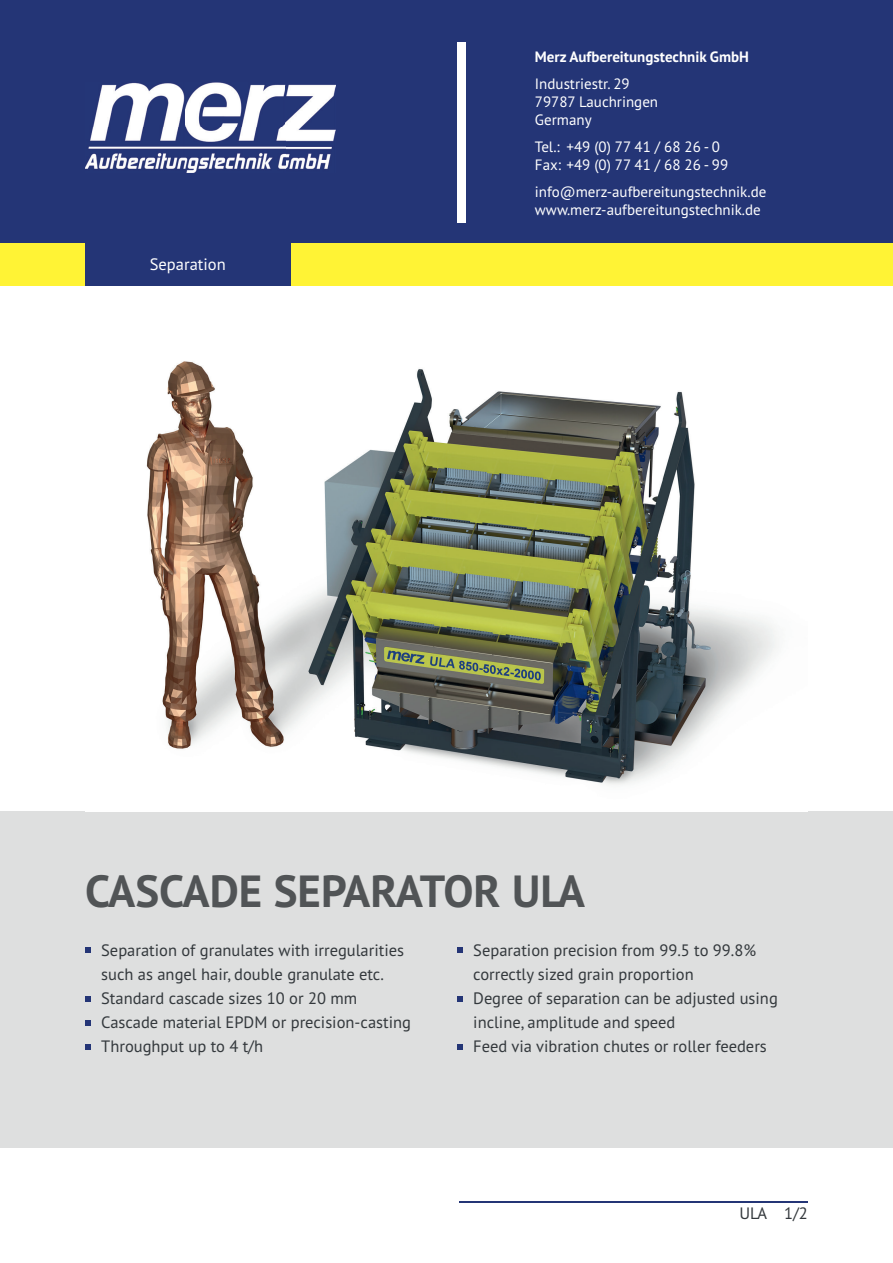
<style>
.page{position:relative;width:893px;height:1263px;background:#fff}
.page>*{position:absolute;margin:0;border:0;box-sizing:border-box;transform-origin:0 0}
.t1{font:700 45px "PT Sans Pro";color:#515456}
.t2{font:16.5px/24px "PT Sans Pro";color:#33383c}
.t3{font:16.5px "PT Sans Pro";color:#fff}
.t4{font:15px/18px "PT Sans Pro";color:#fff}
.t5{font:700 15px "PT Sans Pro";color:#fff}
</style>
<div class="page">
<div style="left:0;top:243px;width:893px;height:43px;background:#fff335"></div>
<div style="left:85px;top:243px;width:206px;height:42px;background:#243576"></div>
<div style="left:0;top:811px;width:893px;height:336px;background:#dedfdf"></div>
<div style="left:0;top:0;width:893px;height:243px;background:#243576"></div>
<img style="left:85px;top:82px;width:251px;height:91px">
<div style="left:457px;top:43px;width:9px;height:180px;background:#fff"></div>
<hr style="left:459px;top:1201px;width:349px;height:1px;background:#243576">
<svg style="left:457px;top:947px;width:6px;height:6px"></svg>
<svg style="left:85px;top:1044px;width:6px;height:6px"></svg>
<svg style="left:85px;top:947px;width:6px;height:6px"></svg>
<svg style="left:457px;top:997px;width:6px;height:5px"></svg>
<svg style="left:85px;top:996px;width:6px;height:6px"></svg>
<svg style="left:85px;top:1020px;width:6px;height:6px"></svg>
<svg style="left:457px;top:1044px;width:6px;height:6px"></svg>
<img style="left:146px;top:361px;width:631px;height:424px">
<p class="t3" style="left:150px;top:253px;width:77px">Separation</p>
<p class="t5" style="left:535px;top:47px;width:216px">Merz Aufbereitungstechnik GmbH</p>
<p class="t4" style="left:535px;top:74px;width:125px">Industriestr. 29<br>79787 Lauchringen<br>Germany</p>
<p class="t4" style="left:535px;top:137px;width:195px">Tel.: +49 (0) 77 41 / 68 26 - 0<br>Fax: +49 (0) 77 41 / 68 26 - 99</p>
<p class="t4" style="left:535px;top:182px;width:233px">info@merz-aufbereitungstechnik.de www.merz-aufbereitungstechnik.de</p>
<h1 class="t1" style="left:85px;top:862px;width:502px">CASCADE SEPARATOR ULA</h1>
<p class="t2" style="left:101px;top:938px;width:311px">Separation of granulates with irregularities such as angel hair, double granulate etc.<br>Standard cascade sizes 10 or 20 mm Cascade material EPDM or precision-casting Throughput up to 4 t/h</p>
<p class="t2" style="left:473px;top:938px;width:306px">Separation precision from 99.5 to 99.8% correctly sized grain proportion<br>Degree of separation can be adjusted using incline, amplitude and speed<br>Feed via vibration chutes or roller feeders</p>
<p class="t2" style="left:739px;top:1201px;width:70px">ULA 1/2</p>
</div>
